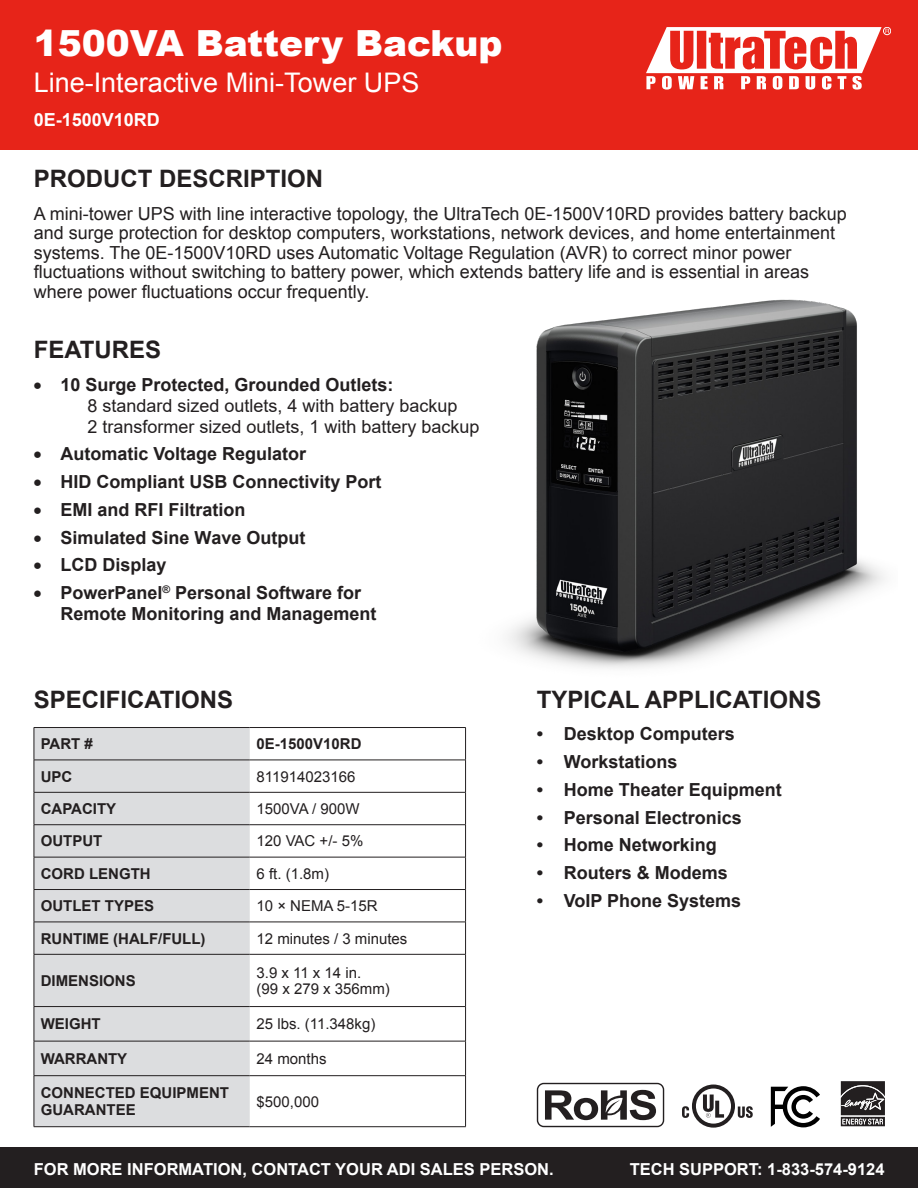
<style>
.page{position:relative;width:918px;height:1188px;background:#fff}
.page>*{position:absolute;margin:0;border:0;box-sizing:border-box;transform-origin:0 0}
.t1{font:900 36px "Arial";color:#fff}
.t2{font:27px "Arial";color:#fff}
.t3{font:700 24px "Arial";color:#231f20}
.t4{font:18px/19.5px "Arial";color:#231f20}
.t5{font:700 18px/21px "Arial";color:#231f20}
.t6{font:700 18px "Arial";color:#fff}
.t7{font:700 16.5px "Arial";color:#fff}
.t8{font:15px "Arial";color:#231f20}
.t9{font:700 15px/16.5px "Arial";color:#231f20}
.s1{font-weight:700}
</style>
<div class="page">
<div style="left:0;top:0;width:918px;height:149px;background:#e72419"></div>
<div style="left:0;top:1148px;width:918px;height:40px;background:#231f20"></div>
<svg style="left:646px;top:27px;width:243px;height:63px"></svg>
<div style="left:883px;top:27px;width:8px;height:8px;border:1px solid #fff;border-radius:50%"></div>
<div style="left:35px;top:728px;width:215px;height:398px;background:#dcdddf"></div>
<hr style="left:34px;top:727px;width:216px;height:1px;background:#231f20">
<hr style="left:34px;top:728px;width:1px;height:32px;background:#231f20">
<hr style="left:250px;top:727px;width:216px;height:1px;background:#231f20">
<hr style="left:465px;top:728px;width:1px;height:32px;background:#231f20">
<hr style="left:34px;top:760px;width:216px;height:1px;background:#231f20">
<hr style="left:34px;top:760px;width:1px;height:32px;background:#231f20">
<hr style="left:250px;top:760px;width:216px;height:1px;background:#231f20">
<hr style="left:465px;top:760px;width:1px;height:32px;background:#231f20">
<hr style="left:34px;top:792px;width:216px;height:1px;background:#231f20">
<hr style="left:34px;top:793px;width:1px;height:32px;background:#231f20">
<hr style="left:250px;top:792px;width:216px;height:1px;background:#231f20">
<hr style="left:465px;top:793px;width:1px;height:32px;background:#231f20">
<hr style="left:34px;top:824px;width:216px;height:1px;background:#231f20">
<hr style="left:34px;top:825px;width:1px;height:32px;background:#231f20">
<hr style="left:250px;top:824px;width:216px;height:1px;background:#231f20">
<hr style="left:465px;top:825px;width:1px;height:32px;background:#231f20">
<hr style="left:34px;top:857px;width:216px;height:1px;background:#231f20">
<hr style="left:34px;top:857px;width:1px;height:32px;background:#231f20">
<hr style="left:250px;top:857px;width:216px;height:1px;background:#231f20">
<hr style="left:465px;top:857px;width:1px;height:32px;background:#231f20">
<hr style="left:34px;top:889px;width:216px;height:1px;background:#231f20">
<hr style="left:34px;top:890px;width:1px;height:32px;background:#231f20">
<hr style="left:250px;top:889px;width:216px;height:1px;background:#231f20">
<hr style="left:465px;top:890px;width:1px;height:32px;background:#231f20">
<hr style="left:34px;top:922px;width:216px;height:1px;background:#231f20">
<hr style="left:34px;top:922px;width:1px;height:32px;background:#231f20">
<hr style="left:250px;top:922px;width:216px;height:1px;background:#231f20">
<hr style="left:465px;top:922px;width:1px;height:32px;background:#231f20">
<hr style="left:34px;top:954px;width:216px;height:1px;background:#231f20">
<hr style="left:34px;top:955px;width:1px;height:51px;background:#231f20">
<hr style="left:250px;top:954px;width:216px;height:1px;background:#231f20">
<hr style="left:465px;top:955px;width:1px;height:51px;background:#231f20">
<hr style="left:34px;top:1006px;width:216px;height:1px;background:#231f20">
<hr style="left:34px;top:1007px;width:1px;height:34px;background:#231f20">
<hr style="left:250px;top:1006px;width:216px;height:1px;background:#231f20">
<hr style="left:465px;top:1007px;width:1px;height:34px;background:#231f20">
<hr style="left:34px;top:1041px;width:216px;height:1px;background:#231f20">
<hr style="left:34px;top:1041px;width:1px;height:34px;background:#231f20">
<hr style="left:250px;top:1041px;width:216px;height:1px;background:#231f20">
<hr style="left:465px;top:1041px;width:1px;height:34px;background:#231f20">
<hr style="left:34px;top:1075px;width:216px;height:1px;background:#231f20">
<hr style="left:34px;top:1076px;width:1px;height:51px;background:#231f20">
<hr style="left:250px;top:1075px;width:216px;height:1px;background:#231f20">
<hr style="left:465px;top:1076px;width:1px;height:51px;background:#231f20">
<hr style="left:34px;top:1126px;width:216px;height:1px;background:#231f20">
<hr style="left:250px;top:1126px;width:216px;height:1px;background:#231f20">
<svg style="left:682px;top:1085px;width:71px;height:43px"></svg>
<svg style="left:771px;top:1086px;width:49px;height:41px"></svg>
<svg style="left:840px;top:1081px;width:45px;height:46px;background:#5a5758"></svg>
<div style="left:537px;top:1083px;width:127px;height:44px;border:1px solid #231f20;border-radius:6px"></div>
<svg style="left:545px;top:1090px;width:111px;height:30px"></svg>
<img style="left:508px;top:299px;width:377px;height:369px">
<p class="t1" style="left:34px;top:17px;width:470px">1500VA Battery Backup</p>
<p class="t2" style="left:34px;top:65px;width:387px">Line-Interactive Mini-Tower UPS</p>
<p class="t6" style="left:34px;top:108px;width:128px">0E-1500V10RD</p>
<p class="t3" style="left:34px;top:163px;width:291px">PRODUCT DESCRIPTION</p>
<p class="t4" style="left:34px;top:204px;width:815px">A mini-tower UPS with line interactive topology, the UltraTech 0E-1500V10RD provides battery backup and surge protection for desktop computers, workstations, network devices, and home entertainment systems. The 0E-1500V10RD uses Automatic Voltage Regulation (AVR) to correct minor power fluctuations without switching to battery power, which extends battery life and is essential in areas where power fluctuations occur frequently.</p>
<p class="t3" style="left:34px;top:334px;width:129px">FEATURES</p>
<p class="t4" style="left:87px;top:374px;width:394px;line-height:21px;text-indent:-54px">• <span class="s1">10 Surge Protected, Grounded Outlets:<br></span>8 standard sized outlets, 4 with battery backup<br>2 transformer sized outlets, 1 with battery backup</p>
<p class="t5" style="left:33px;top:444px;width:274px">• Automatic Voltage Regulator</p>
<p class="t5" style="left:33px;top:472px;width:350px">• HID Compliant USB Connectivity Port</p>
<p class="t5" style="left:33px;top:500px;width:214px">• EMI and RFI Filtration</p>
<p class="t5" style="left:33px;top:527px;width:274px">• Simulated Sine Wave Output</p>
<p class="t5" style="left:33px;top:555px;width:135px">• LCD Display</p>
<p class="t5" style="left:60px;top:583px;width:318px;text-indent:-27px">• PowerPanel<sup>®</sup> Personal Software for<br>Remote Monitoring and Management</p>
<p class="t3" style="left:34px;top:684px;width:201px">SPECIFICATIONS</p>
<p class="t3" style="left:537px;top:684px;width:286px">TYPICAL APPLICATIONS</p>
<p class="t9" style="left:41px;top:736px;width:54px">PART #</p>
<p class="t9" style="left:256px;top:736px;width:107px">0E-1500V10RD</p>
<p class="t9" style="left:41px;top:769px;width:33px">UPC</p>
<p class="t8" style="left:256px;top:766px;width:100px">811914023166</p>
<p class="t9" style="left:41px;top:801px;width:77px">CAPACITY</p>
<p class="t8" style="left:256px;top:799px;width:105px">1500VA / 900W</p>
<p class="t9" style="left:41px;top:833px;width:63px">OUTPUT</p>
<p class="t8" style="left:256px;top:831px;width:108px">120 VAC +/- 5%</p>
<p class="t9" style="left:41px;top:866px;width:111px">CORD LENGTH</p>
<p class="t8" style="left:256px;top:864px;width:74px">6 ft. (1.8m)</p>
<p class="t9" style="left:41px;top:898px;width:115px">OUTLET TYPES</p>
<p class="t8" style="left:256px;top:896px;width:123px">10 × NEMA 5-15R</p>
<p class="t9" style="left:41px;top:931px;width:166px">RUNTIME (HALF/FULL)</p>
<p class="t8" style="left:256px;top:928px;width:152px">12 minutes / 3 minutes</p>
<p class="t9" style="left:41px;top:973px;width:97px">DIMENSIONS</p>
<p class="t8" style="left:256px;top:963px;width:106px">3.9 x 11 x 14 in.</p>
<p class="t8" style="left:256px;top:979px;width:135px">(99 x 279 x 356mm)</p>
<p class="t9" style="left:41px;top:1016px;width:61px">WEIGHT</p>
<p class="t8" style="left:256px;top:1014px;width:120px">25 lbs. (11.348kg)</p>
<p class="t9" style="left:41px;top:1051px;width:88px">WARRANTY</p>
<p class="t8" style="left:256px;top:1049px;width:72px">24 months</p>
<p class="t9" style="left:41px;top:1085px;width:190px">CONNECTED EQUIPMENT<br>GUARANTEE</p>
<p class="t8" style="left:256px;top:1092px;width:64px">$500,000</p>
<p class="t5" style="left:537px;top:724px;width:200px">• Desktop Computers</p>
<p class="t5" style="left:537px;top:752px;width:142px">• Workstations</p>
<p class="t5" style="left:537px;top:780px;width:247px">• Home Theater Equipment</p>
<p class="t5" style="left:537px;top:807px;width:207px">• Personal Electronics</p>
<p class="t5" style="left:537px;top:835px;width:182px">• Home Networking</p>
<p class="t5" style="left:537px;top:863px;width:193px">• Routers &amp; Modems</p>
<p class="t5" style="left:537px;top:891px;width:206px">• VoIP Phone Systems</p>
<p class="t7" style="left:34px;top:1158px;width:522px">FOR MORE INFORMATION, CONTACT YOUR ADI SALES PERSON.</p>
<p class="t7" style="left:630px;top:1158px;width:256px">TECH SUPPORT: 1-833-574-9124</p>
</div>
